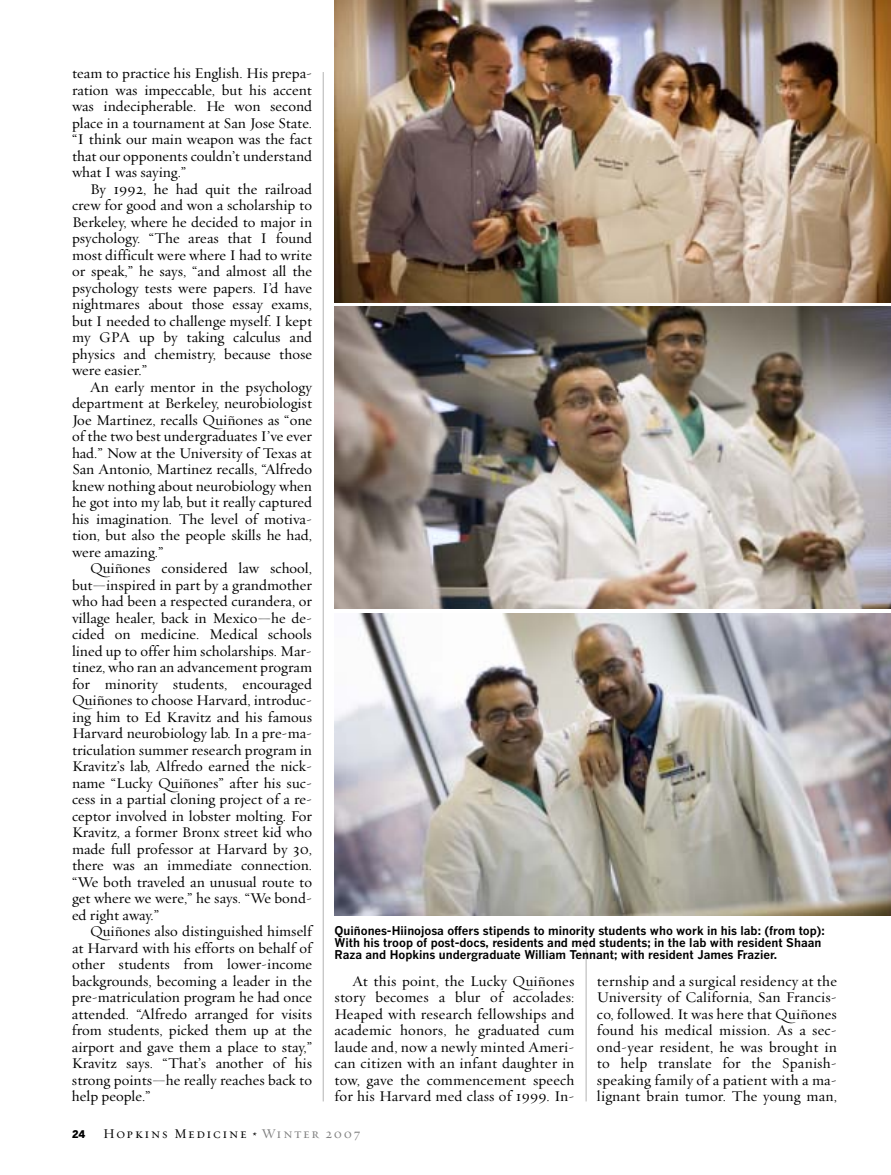
<style>
.page{position:relative;width:891px;height:1175px;background:#fff}
.page>*{position:absolute;margin:0;border:0;box-sizing:border-box;transform-origin:0 0}
.t1{font:15px/16.5px "Requiem Text HTF Roman";color:#000;text-align:justify}
.t2{font:13.5px "Requiem Text HTF Small Caps";letter-spacing:.125em;color:#000}
.t3{font:700 12px/12px "Benton Gothic";color:#000}
.t4{font:900 10.5px "Benton Gothic";color:#000}
.s1{color:#808080}
</style>
<div class="page">
<hr style="left:323px;top:72px;width:1px;height:1029px;background:#b3b3b3">
<img style="left:334px;top:307px;width:557px;height:302px">
<img style="left:334px;top:613px;width:557px;height:302px">
<img style="left:334px;top:0;width:557px;height:302px">
<hr style="left:586px;top:929px;width:1px;height:172px;background:#b3b3b3">
<p class="t1" style="left:72px;top:65px;width:242px">team to practice his English. His prepa&shy;ration was impeccable, but his accent was indecipherable. He won second place in a tournament at San Jose State. “I think our main weapon was the fact that our opponents couldn’t understand what I was saying.”</p>
<p class="t1" style="left:72px;top:180px;width:242px;text-indent:18px">By 1992, he had quit the railroad crew for good and won a scholarship to Berkeley, where he decided to major in psychology. “The areas that I found most difficult were where I had to write or speak,” he says, “and almost all the psychology tests were papers. I’d have nightmares about those essay exams, but I needed to challenge myself. I kept my GPA up by taking calculus and physics and chemistry, because those were easier.”</p>
<p class="t1" style="left:72px;top:378px;width:242px;text-indent:18px">An early mentor in the psychology department at Berkeley, neurobiologist Joe Martinez, recalls Quiñones as “one of the two best undergraduates I’ve ever had.” Now at the University of Texas at San Antonio, Martinez recalls, “Alfredo knew nothing about neurobiology when he got into my lab, but it really captured his imagination. The level of motiva&shy;tion, but also the people skills he had, were amazing.”</p>
<p class="t1" style="left:72px;top:560px;width:242px;text-indent:18px">Quiñones considered law school, but—inspired in part by a grandmother who had been a respected curandera, or village healer, back in Mexico—he de&shy;cided on medicine. Medical schools lined up to offer him scholarships. Mar&shy;tinez, who ran an advancement program for minority students, encouraged Quiñones to choose Harvard, introduc&shy;ing him to Ed Kravitz and his famous Harvard neurobiology lab. In a pre-ma&shy;triculation summer research program in Kravitz’s lab, Alfredo earned the nick&shy;name “Lucky Quiñones” after his suc&shy;cess in a partial cloning project of a re&shy;ceptor involved in lobster molting. For Kravitz, a former Bronx street kid who made full professor at Harvard by 30, there was an immediate connection. “We both traveled an unusual route to get where we were,” he says. “We bond&shy;ed right away.”</p>
<p class="t1" style="left:72px;top:923px;width:242px;text-indent:18px">Quiñones also distinguished himself at Harvard with his efforts on behalf of other students from lower-income backgrounds, becoming a leader in the pre-matriculation program he had once attended. “Alfredo arranged for visits from students, picked them up at the airport and gave them a place to stay,” Kravitz says. “That’s another of his strong points—he really reaches back to help people.”</p>
<p class="t3" style="left:334px;top:924px;width:492px">Quiñones-Hiinojosa offers stipends to minority students who work in his lab: (from top):<br>With his troop of post-docs, residents and med students; in the lab with resident Shaan<br>Raza and Hopkins undergraduate William Tennant; with resident James Frazier.</p>
<p class="t1" style="left:334px;top:972px;width:241px;text-indent:18px">At this point, the Lucky Quiñones story becomes a blur of accolades:<br>Heaped with research fellowships and academic honors, he graduated cum laude and, now a newly minted Ameri&shy;can citizen with an infant daughter in tow, gave the commencement speech for his Harvard med class of 1999. In-</p>
<p class="t1" style="left:597px;top:972px;width:241px">ternship and a surgical residency at the University of California, San Francis&shy;co, followed. It was here that Quiñones found his medical mission. As a sec&shy;ond-year resident, he was brought in to help translate for the Spanish&shy;speaking family of a patient with a ma&shy;lignant brain tumor. The young man,</p>
<p class="t4" style="left:72px;top:1128px;width:15px">24</p>
<p class="t2" style="left:103px;top:1125px;width:259px">Hopkins Medicine * <span class="s1">Winter 2007</span></p>
</div>
